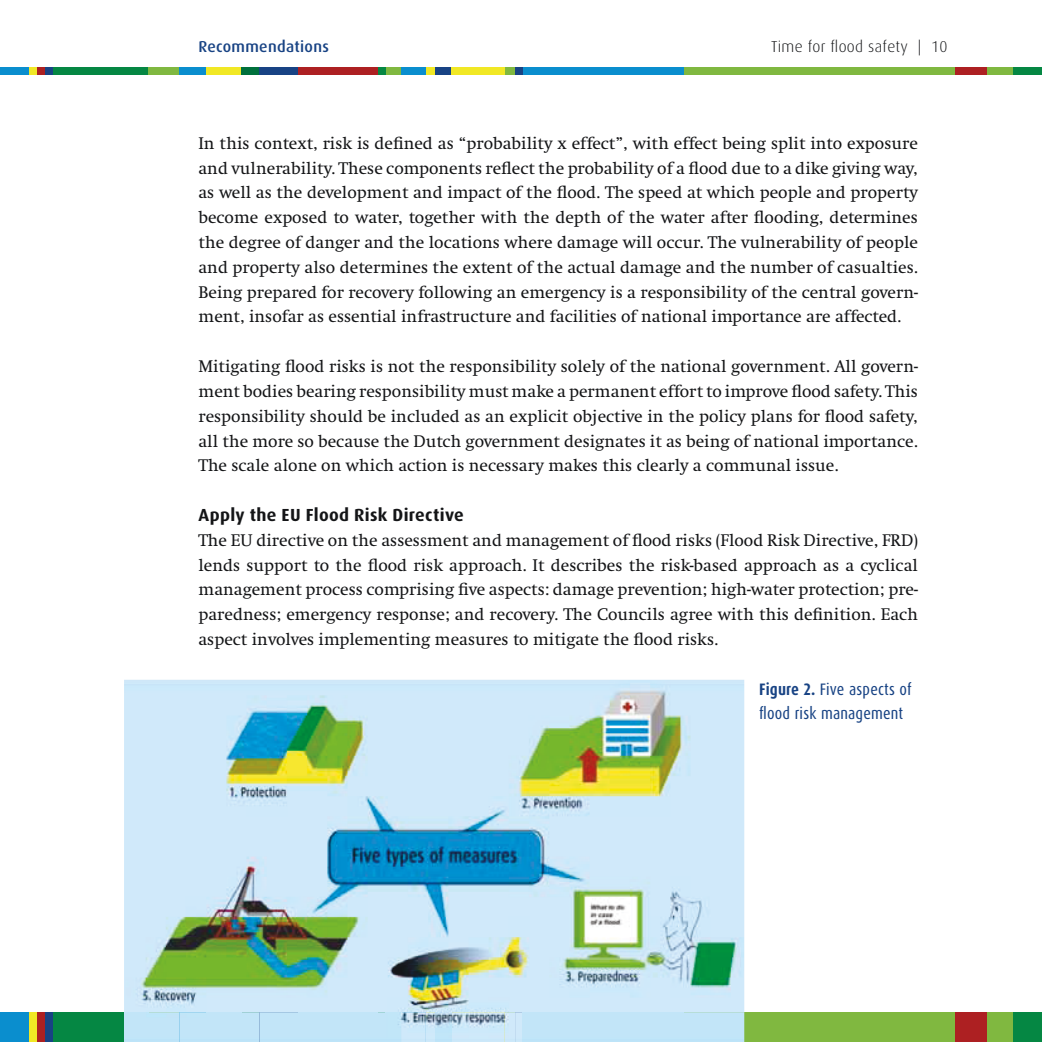
<style>
.page{position:relative;width:1042px;height:1042px;background:#fff}
.page>*{position:absolute;margin:0;border:0;box-sizing:border-box;transform-origin:0 0}
.t1{font:17.5px/24.8px "Swift";color:#141517;text-align:justify}
.t2{font:700 17.5px "Dax";letter-spacing:.02em;color:#141517}
.t3{font:16.62px/24.8px "Dax Condensed";letter-spacing:.01em;color:#184384}
.t4{font:300 15.75px "Dax";letter-spacing:.02em;color:#141517}
.t5{font:500 15.75px "Dax";letter-spacing:.02em;color:#184384}
.s1{font-weight:700}
</style>
<div class="page">
<div style="left:53px;top:1012px;width:95px;height:30px;background:#058743"></div>
<div style="left:0;top:1012px;width:29px;height:30px;background:#0a8ece"></div>
<div style="left:29px;top:1012px;width:8px;height:30px;background:#f1e825"></div>
<div style="left:37px;top:1012px;width:8px;height:30px;background:#ad2022"></div>
<div style="left:45px;top:1012px;width:8px;height:30px;background:#184384"></div>
<div style="left:659px;top:1012px;width:360px;height:30px;background:#80b840"></div>
<div style="left:1013px;top:1012px;width:29px;height:30px;background:#058743"></div>
<div style="left:955px;top:1012px;width:31px;height:30px;background:#ad2022"></div>
<div style="left:53px;top:67px;width:95px;height:7px;background:#058743"></div>
<div style="left:148px;top:67px;width:31px;height:7px;background:#80b840"></div>
<div style="left:179px;top:67px;width:31px;height:7px;background:#0a8ece"></div>
<div style="left:207px;top:67px;width:34px;height:7px;background:#f1e825"></div>
<div style="left:241px;top:67px;width:31px;height:7px;background:#00703c"></div>
<div style="left:259px;top:67px;width:44px;height:7px;background:#184384"></div>
<div style="left:370px;top:67px;width:16px;height:7px;background:#058743"></div>
<div style="left:386px;top:67px;width:15px;height:7px;background:#80b840"></div>
<div style="left:401px;top:67px;width:29px;height:7px;background:#0a8ece"></div>
<div style="left:426px;top:67px;width:79px;height:7px;background:#f1e825"></div>
<div style="left:298px;top:67px;width:79px;height:7px;background:#ad2022"></div>
<div style="left:436px;top:67px;width:15px;height:7px;background:#184384"></div>
<div style="left:0;top:67px;width:29px;height:7px;background:#0a8ece"></div>
<div style="left:29px;top:67px;width:8px;height:7px;background:#f1e825"></div>
<div style="left:37px;top:67px;width:8px;height:7px;background:#ad2022"></div>
<div style="left:45px;top:67px;width:8px;height:7px;background:#184384"></div>
<div style="left:505px;top:67px;width:10px;height:7px;background:#80b840"></div>
<div style="left:515px;top:67px;width:9px;height:7px;background:#184384"></div>
<div style="left:659px;top:67px;width:360px;height:7px;background:#80b840"></div>
<div style="left:523px;top:67px;width:160px;height:7px;background:#0a8ece"></div>
<div style="left:1013px;top:67px;width:29px;height:7px;background:#058743"></div>
<div style="left:955px;top:67px;width:31px;height:7px;background:#ad2022"></div>
<img style="left:124px;top:680px;width:620px;height:332px">
<div style="left:124px;top:1012px;width:83px;height:30px;background:#c2e5f8"></div>
<img style="left:259px;top:1012px;width:39px;height:30px">
<img style="left:377px;top:1012px;width:49px;height:30px">
<img style="left:426px;top:1012px;width:233px;height:30px">
<img style="left:436px;top:1012px;width:15px;height:30px">
<div style="left:659px;top:1012px;width:85px;height:30px;background:#c2e5f8"></div>
<p class="t5" style="left:198px;top:40px;width:132px">Recommendations</p>
<p class="t4" style="left:771px;top:37px;width:178px">Time for flood safety | 10</p>
<p class="t1" style="left:198px;top:131px;width:721px">In this context, risk is defined as “probability x effect”, with effect being split into exposure and vulnerability. These components reflect the probability of a flood due to a dike giving way, as well as the development and impact of the flood. The speed at which people and property become exposed to water, together with the depth of the water after flooding, determines the degree of danger and the locations where damage will occur. The vulnerability of people and property also determines the extent of the actual damage and the number of casualties.<br>Being prepared for recovery following an emergency is a responsibility of the central govern&shy;ment, insofar as essential infrastructure and facilities of national importance are affected.</p>
<p class="t1" style="left:198px;top:354px;width:721px">Mitigating flood risks is not the responsibility solely of the national government. All govern&shy;ment bodies bearing responsibility must make a permanent effort to improve flood safety. This responsibility should be included as an explicit objective in the policy plans for flood safety, all the more so because the Dutch government designates it as being of national importance.<br>The scale alone on which action is necessary makes this clearly a communal issue.</p>
<p class="t2" style="left:198px;top:507px;width:267px">Apply the EU Flood Risk Directive</p>
<p class="t1" style="left:198px;top:528px;width:721px">The EU directive on the assessment and management of flood risks (Flood Risk Directive, FRD) lends support to the flood risk approach. It describes the risk-based approach as a cyclical management process comprising five aspects: damage prevention; high-water protection; pre&shy;paredness; emergency response; and recovery. The Councils agree with this definition. Each aspect involves implementing measures to mitigate the flood risks.</p>
<p class="t3" style="left:759px;top:678px;width:154px"><span class="s1">Figure 2.</span> Five aspects of flood risk management</p>
</div>
